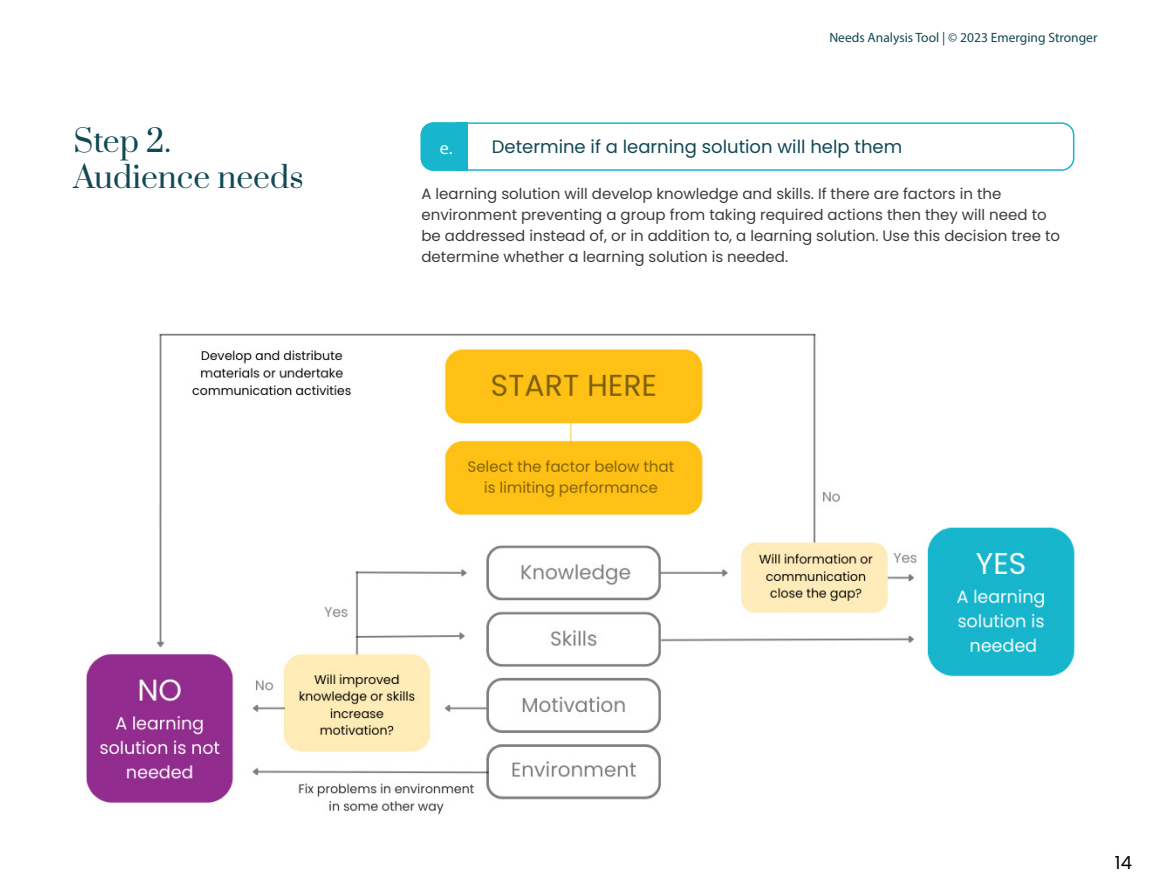
<style>
.page{position:relative;width:1149px;height:893px;background:#fff}
.page>*{position:absolute;margin:0;border:0;box-sizing:border-box;transform-origin:0 0}
.t1{font:30px/36px "Prata";color:#114954}
.t2{font:18px "Poppins";color:#114954}
.t3{font:18px "Poppins";color:#000}
.t4{font:15px/21px "Poppins";color:#3c3c3b}
.t5{font:13.5px "Myriad Pro";color:#114954}
.s1{font-family:"Myriad Pro";color:#fff}
</style>
<div class="page">
<div style="left:420px;top:122px;width:45px;height:49px;background:#17b6cd;border-radius:13px"></div>
<div style="left:420px;top:122px;width:654px;height:49px;border:2px solid #17b6cd;border-radius:12px"></div>
<div style="left:456px;top:122px;width:11px;height:49px;background:#17b6cd"></div>
<img style="left:86px;top:333px;width:989px;height:482px">
<h1 class="t1" style="left:73px;top:122px;width:232px">Step 2.<br>Audience needs</h1>
<p class="t5" style="left:829px;top:29px;width:269px">Needs Analysis Tool | © 2023 Emerging Stronger</p>
<p class="t2" style="left:440px;top:136px;width:464px"><span class="s1">e.</span> Determine if a learning solution will help them</p>
<p class="t4" style="left:421px;top:183px;width:640px">A learning solution will develop knowledge and skills. If there are factors in the environment preventing a group from taking required actions then they will need to be addressed instead of, or in addition to, a learning solution. Use this decision tree to determine whether a learning solution is needed.</p>
<p class="t3" style="left:1114px;top:853px;width:19px">14</p>
</div>
